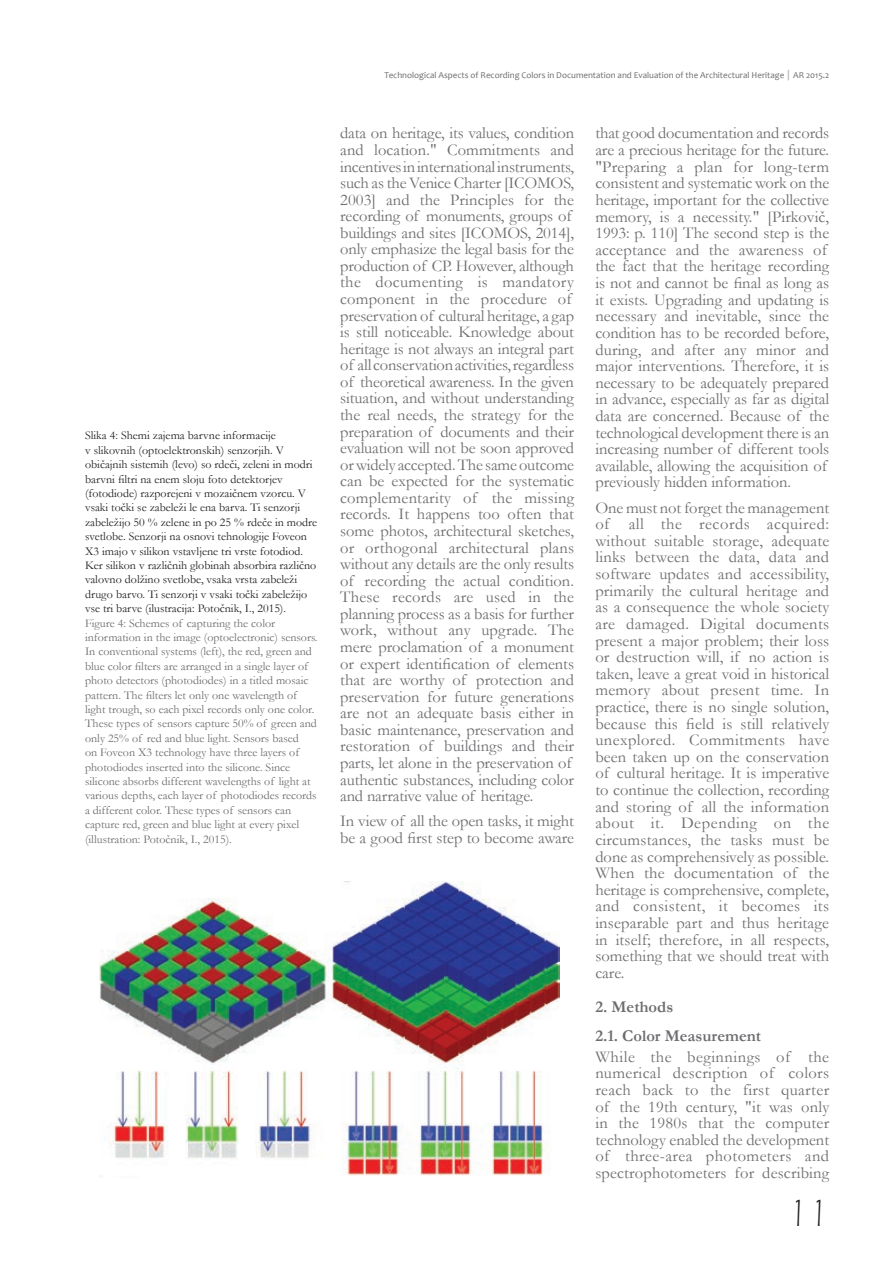
<style>
.page{position:relative;width:893px;height:1263px;background:#fff}
.page>*{position:absolute;margin:0;border:0;box-sizing:border-box;transform-origin:0 0}
.t1{font:300 39px "Eras ITC";color:#231f20}
.Article_Body_text_SL{font:16.5px/16.6px "Garamond";letter-spacing:-.005em;color:#6c6d70}
.t2{font:700 16.5px "Garamond";color:#6c6d70}
.t3{font:12px/14.4px "Garamond";color:#6c6d70}
.t4{font:12px/14.4px "Garamond";color:#231f20}
.t5{font:9px "Candara";color:#6c6d70}
</style>
<div class="page">
<img style="left:100px;top:881px;width:459px;height:295px">
<p class="t4" style="left:85px;top:428px;width:234px">Slika 4: Shemi zajema barvne informacije<br>v slikovnih (optoelektronskih) senzorjih. V običajnih sistemih (levo) so rdeči, zeleni in modri barvni filtri na enem sloju foto detektorjev (fotodiode) razporejeni v mozaičnem vzorcu. V vsaki točki se zabeleži le ena barva. Ti senzorji zabeležijo 50 % zelene in po 25 % rdeče in modre svetlobe. Senzorji na osnovi tehnologije Foveon X3 imajo v silikon vstavljene tri vrste fotodiod.<br>Ker silikon v različnih globinah absorbira različno valovno dolžino svetlobe, vsaka vrsta zabeleži drugo barvo. Ti senzorji v vsaki točki zabeležijo vse tri barve (ilustracija: Potočnik, I., 2015).</p>
<p class="t3" style="left:85px;top:615px;width:234px">Figure 4: Schemes of capturing the color information in the image (optoelectronic) sensors.<br>In conventional systems (left), the red, green and blue color filters are arranged in a single layer of photo detectors (photodiodes) in a titled mosaic pattern. The filters let only one wavelength of light trough, so each pixel records only one color.<br>These types of sensors capture 50% of green and only 25% of red and blue light. Sensors based<br>on Foveon X3 technology have three layers of photodiodes inserted into the silicone. Since silicone absorbs different wavelengths of light at various depths, each layer of photodiodes records a different color. These types of sensors can capture red, green and blue light at every pixel (illustration: Potočnik, I., 2015).</p>
<p class="t5" style="left:385px;top:70px;width:446px">Technological Aspects of Recording Colors in Documentation and Evaluation of the Architectural Heritage AR 2015.2</p>
<p class="Article_Body_text_SL" style="left:340px;top:124px;width:235px">data on heritage, its values, condition and location." Commitments and incentives in international instruments, such as the Venice Charter [ICOMOS, 2003] and the Principles for the recording of monuments, groups of buildings and sites [ICOMOS, 2014], only emphasize the legal basis for the production of CP. However, although the documenting is mandatory component in the procedure of preservation of cultural heritage, a gap is still noticeable. Knowledge about heritage is not always an integral part of all conservation activities, regardless of theoretical awareness. In the given situation, and without understanding the real needs, the strategy for the preparation of documents and their evaluation will not be soon approved or widely accepted. The same outcome can be expected for the systematic complementarity of the missing records. It happens too often that some photos, architectural sketches, or orthogonal architectural plans without any details are the only results of recording the actual condition.<br>These records are used in the planning process as a basis for further work, without any upgrade. The mere proclamation of a monument or expert identification of elements that are worthy of protection and preservation for future generations are not an adequate basis either in basic maintenance, preservation and restoration of buildings and their parts, let alone in the preservation of authentic substances, including color and narrative value of heritage.</p>
<p class="Article_Body_text_SL" style="left:340px;top:812px;width:235px">In view of all the open tasks, it might be a good first step to become aware</p>
<p class="Article_Body_text_SL" style="left:595px;top:125px;width:235px">that good documentation and records are a precious heritage for the future. "Preparing a plan for long-term consistent and systematic work on the heritage, important for the collective memory, is a necessity." [Pirkovič, 1993: p. 110] The second step is the acceptance and the awareness of the fact that the heritage recording is not and cannot be final as long as it exists. Upgrading and updating is necessary and inevitable, since the condition has to be recorded before, during, and after any minor and major interventions. Therefore, it is necessary to be adequately prepared in advance, especially as far as digital data are concerned. Because of the technological development there is an increasing number of different tools available, allowing the acquisition of previously hidden information.</p>
<p class="Article_Body_text_SL" style="left:595px;top:499px;width:235px;text-align:justify">One must not forget the management of all the records acquired: without suitable storage, adequate links between the data, data and software updates and accessibility, primarily the cultural heritage and as a consequence the whole society are damaged. Digital documents present a major problem; their loss or destruction will, if no action is taken, leave a great void in historical memory about present time. In practice, there is no single solution, because this field is still relatively unexplored. Commitments have been taken up on the conservation of cultural heritage. It is imperative to continue the collection, recording and storing of all the information about it. Depending on the circumstances, the tasks must be done as comprehensively as possible.<br>When the documentation of the heritage is comprehensive, complete, and consistent, it becomes its inseparable part and thus heritage in itself; therefore, in all respects, something that we should treat with care.</p>
<p class="t2" style="left:595px;top:995px;width:79px">2. Methods</p>
<p class="t2" style="left:595px;top:1024px;width:167px">2.1. Color Measurement</p>
<p class="Article_Body_text_SL" style="left:595px;top:1048px;width:235px;text-align:justify">While the beginnings of the numerical description of colors reach back to the first quarter of the 19th century, "it was only in the 1980s that the computer technology enabled the development of three-area photometers and spectrophotometers for describing</p>
<h1 class="t1" style="left:787px;top:1191px;width:43px">11</h1>
</div>
